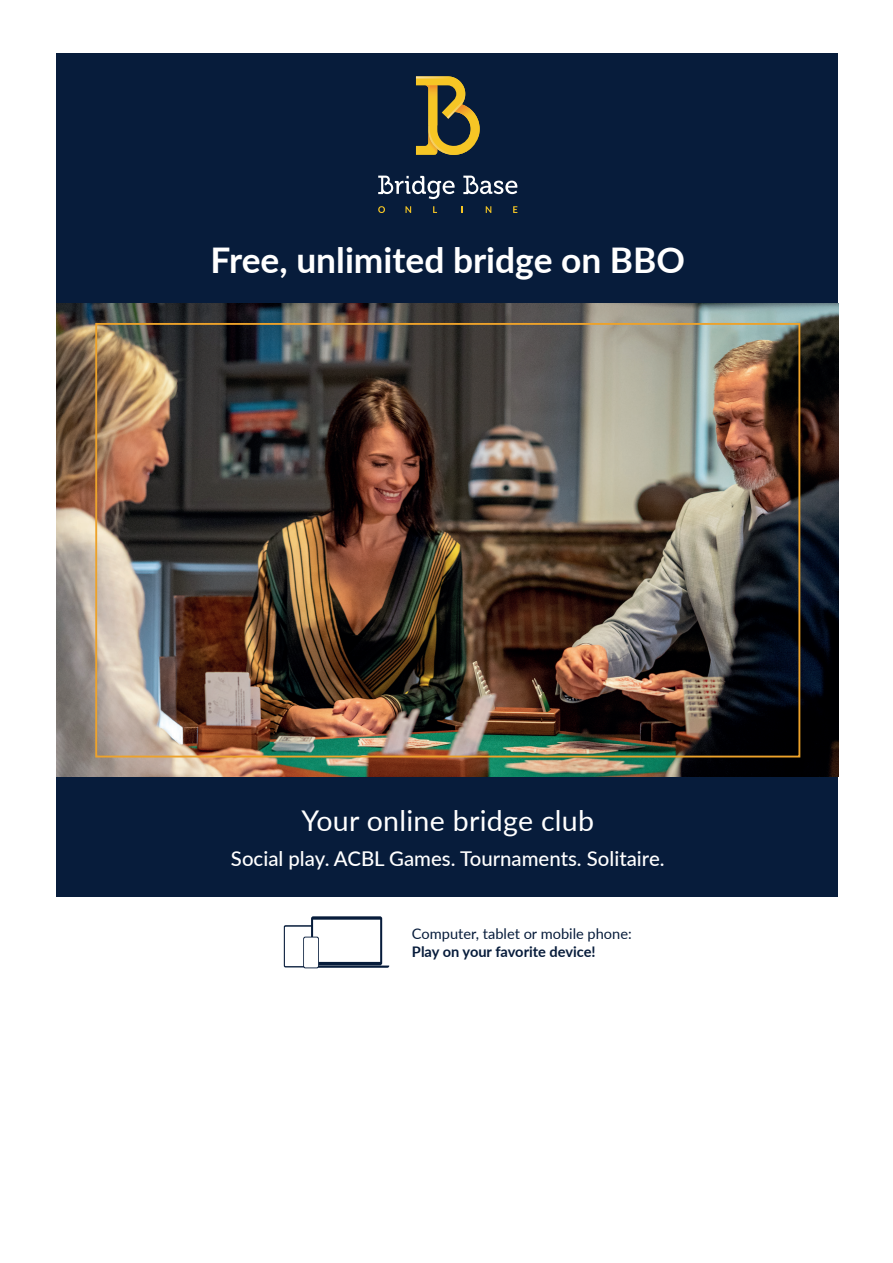
<style>
.page{position:relative;width:893px;height:1263px;background:#fff}
.page>*{position:absolute;margin:0;border:0;box-sizing:border-box;transform-origin:0 0}
.t1{font:700 35.4px "Lato";color:#fff}
.t2{font:28.5px "Lato";letter-spacing:.01em;color:#fff}
.t3{font:500 20.4px "Lato";color:#fff}
.t4{font:14.55px/18.3px "Lato";color:#071c3b}
.s1{font-weight:700}
</style>
<div class="page">
<div style="left:57px;top:53px;width:781px;height:844px;background:#071c3b"></div>
<img style="left:57px;top:304px;width:781px;height:473px">
<div style="left:95px;top:323px;width:705px;height:434px;border:2px solid #eda22a"></div>
<svg style="left:416px;top:76px;width:64px;height:79px"></svg>
<img style="left:459px;top:81px;width:6px;height:14px">
<svg style="left:378px;top:176px;width:77px;height:23px"></svg>
<svg style="left:463px;top:176px;width:54px;height:18px"></svg>
<svg style="left:378px;top:206px;width:7px;height:7px"></svg>
<svg style="left:405px;top:206px;width:6px;height:7px"></svg>
<svg style="left:433px;top:206px;width:4px;height:7px"></svg>
<svg style="left:486px;top:206px;width:5px;height:7px"></svg>
<svg style="left:513px;top:206px;width:4px;height:7px"></svg>
<svg style="left:284px;top:916px;width:105px;height:52px"></svg>
<p class="t1" style="left:211px;top:234px;width:476px">Free, unlimited bridge on BBO</p>
<p class="t2" style="left:301px;top:800px;width:294px">Your online bridge club</p>
<p class="t3" style="left:231px;top:844px;width:435px">Social play. ACBL Games. Tournaments. Solitaire.</p>
<p class="t4" style="left:412px;top:924px;width:221px">Computer, tablet or mobile phone:<br><span class="s1">Play on your favorite device!</span></p>
</div>
